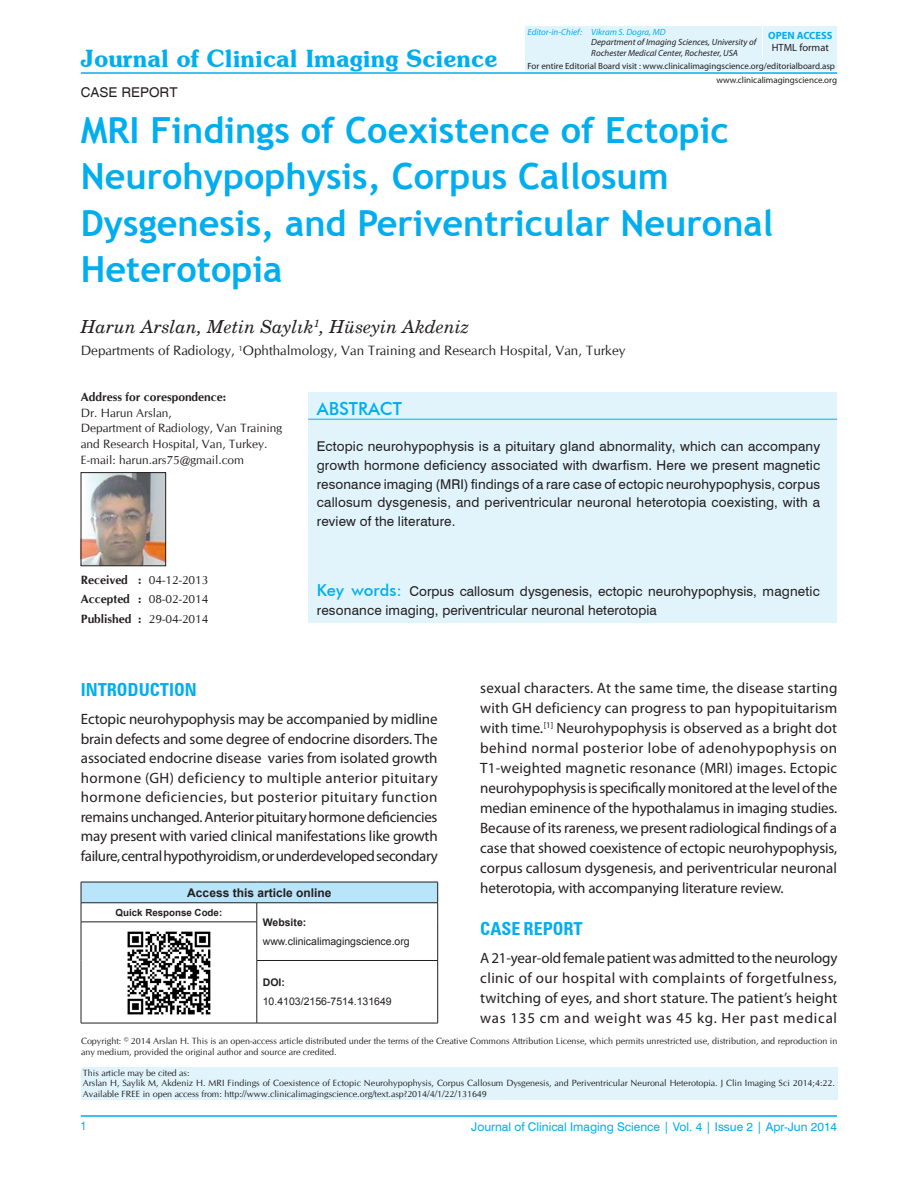
<style>
.page{position:relative;width:918px;height:1188px;background:#fff}
.page>*{position:absolute;margin:0;border:0;box-sizing:border-box;transform-origin:0 0}
.AT{font:700 36px/46.5px "Trebuchet MS";color:#00aeef}
.JCIS{font:600 24px "Souvenir IT Cby BT";color:#00aeef}
.AU{font:italic 18px "New Century Schlbk";color:#231f20}
.t1{font:700 condensed 18px "Zurich BT";color:#00aeef}
.ABSH{font:500 18px "Futura BT";color:#00aeef}
.TX{font:15px/20px "Myriad Pro";letter-spacing:-.01em;color:#231f20;text-align:justify}
.ABS{font:13.5px/18.9px "Swiss 721 BT";letter-spacing:.01em;color:#231f20;text-align:justify}
.KWD{font:13.5px/18.9px "Swiss 721 BT";letter-spacing:.005em;color:#231f20}
.AFF{font:13.5px "CG Omega";color:#231f20}
.AH{font:13.5px "Helvetica";color:#231f20}
.ADD{font:12px/15.6px "CG Omega";color:#231f20}
.VRF{font:12px "Swiss 721 BT";color:#00aeef}
.HIS{font:12px "CG Omega";color:#231f20}
.ATAO{font:700 12px "Arial";color:#231f20}
.HIS-2{font:700 12px "CG Omega";color:#231f20}
.V_FOLIO{font:condensed 12px "Helvetica";color:#00aeef}
.WEB{font:10.5px "Arial";color:#231f20}
.WEB-2{font:700 10.5px "Arial";color:#231f20}
.OA{font:700 10.5px "Myriad Pro";color:#00aeef}
.HF{font:10.5px "Myriad Pro";color:#231f20}
.QRC{font:700 9.75px "Arial";color:#231f20}
.HTC{font:9px/10.8px "CG Omega";color:#231f20}
.E_WEB{font:9px "Myriad Pro";color:#231f20}
.E_AFF{font:italic 9px "Myriad Pro";color:#231f20}
.E_AU{font:italic 9px "Myriad Pro";color:#00aeef}
.s1{font-weight:700}
.s2{font-weight:400}
.s3{font-family:"Futura BT";font-weight:500;font-size:16.5px;color:#00aeef}
.s4{font-style:italic}
</style>
<div class="page">
<hr style="left:81px;top:1116px;width:756px;height:1px;background:#00aeef">
<hr style="left:81px;top:72px;width:756px;height:2px;background:#00aeef">
<div style="left:308px;top:392px;width:529px;height:231px;background:#e1f4fc"></div>
<hr style="left:308px;top:419px;width:529px;height:1px;background:#00aeef">
<div style="left:525px;top:60px;width:312px;height:11px;background:#e1f4fc"></div>
<div style="left:525px;top:26px;width:237px;height:32px;background:#e1f4fc"></div>
<div style="left:764px;top:26px;width:73px;height:32px;background:#e1f4fc"></div>
<div style="left:81px;top:882px;width:357px;height:21px;background:#b9e5fa"></div>
<hr style="left:81px;top:882px;width:176px;height:1px;background:#231f20">
<hr style="left:257px;top:882px;width:181px;height:1px;background:#231f20">
<hr style="left:81px;top:903px;width:176px;height:1px;background:#231f20">
<svg style="left:81px;top:882px;width:1px;height:40px"></svg>
<hr style="left:257px;top:903px;width:181px;height:1px;background:#231f20">
<svg style="left:437px;top:882px;width:1px;height:40px"></svg>
<hr style="left:437px;top:922px;width:1px;height:38px;background:#231f20">
<hr style="left:81px;top:922px;width:176px;height:1px;background:#231f20">
<hr style="left:81px;top:922px;width:1px;height:38px;background:#231f20">
<hr style="left:81px;top:960px;width:1px;height:63px;background:#231f20">
<hr style="left:437px;top:961px;width:1px;height:62px;background:#231f20">
<hr style="left:257px;top:1023px;width:181px;height:1px;background:#231f20">
<svg style="left:257px;top:903px;width:1px;height:19px"></svg>
<hr style="left:257px;top:922px;width:1px;height:38px;background:#231f20">
<hr style="left:257px;top:961px;width:1px;height:62px;background:#231f20">
<hr style="left:81px;top:1023px;width:176px;height:1px;background:#231f20">
<hr style="left:257px;top:960px;width:181px;height:1px;background:#231f20">
<img style="left:127px;top:931px;width:84px;height:84px">
<div style="left:81px;top:1067px;width:756px;height:32px;background:#e1f4fc"></div>
<img style="left:83px;top:474px;width:81px;height:90px">
<div style="left:81px;top:472px;width:85px;height:94px;border:1px solid #231f20"></div>
<p class="JCIS" style="left:81px;top:44px;width:418px">Journal of Clinical Imaging Science</p>
<p class="AH" style="left:81px;top:85px;width:98px">CASE REPORT</p>
<p class="E_AU" style="left:528px;top:26px;width:140px">Editor‑in‑Chief: Vikram S. Dogra, MD</p>
<p class="E_AFF" style="left:591px;top:37px;width:167px">Department of Imaging Sciences, University of</p>
<p class="E_AFF" style="left:591px;top:48px;width:148px">Rochester Medical Center, Rochester, USA</p>
<p class="OA" style="left:768px;top:28px;width:66px">OPEN ACCESS</p>
<p class="HF" style="left:772px;top:41px;width:59px">HTML format</p>
<p class="E_WEB" style="left:528px;top:60px;width:309px">For entire Editorial Board visit : www.clinicalimagingscience.org/editorialboard.asp</p>
<p class="E_WEB" style="left:716px;top:74px;width:122px">www.clinicalimagingscience.org</p>
<p class="AT" style="left:81px;top:107px;width:694px">MRI Findings of Coexistence of Ectopic<br>Neurohypophysis, Corpus Callosum<br>Dysgenesis, and Periventricular Neuronal<br>Heterotopia</p>
<p class="AU" style="left:81px;top:316px;width:390px">Harun Arslan, Metin Saylık<sup>1</sup>, Hüseyin Akdeniz</p>
<p class="AFF" style="left:81px;top:343px;width:546px">Departments of Radiology, <sup>1</sup>Ophthalmology, Van Training and Research Hospital, Van, Turkey</p>
<p class="ADD" style="left:81px;top:390px;width:203px"><span class="s1">Address for corespondence:<br></span>Dr. Harun Arslan,<br>Department of Radiology, Van Training and Research Hospital, Van, Turkey.<br>E‑mail: harun.ars75@gmail.com</p>
<p class="HIS" style="left:81px;top:572px;width:129px"><span class="s1">Received :</span> 04-12-2013</p>
<p class="HIS" style="left:81px;top:592px;width:129px"><span class="s1">Accepted :</span> 08-02-2014</p>
<p class="HIS-2" style="left:81px;top:612px;width:129px">Published : <span class="s2">29-04-2014</span></p>
<p class="ABSH" style="left:317px;top:397px;width:87px">ABSTRACT</p>
<p class="ABS" style="left:317px;top:436px;width:505px">Ectopic neurohypophysis is a pituitary gland abnormality, which can accompany growth hormone deficiency associated with dwarfism. Here we present magnetic resonance imaging (MRI) findings of a rare case of ectopic neurohypophysis, corpus callosum dysgenesis, and periventricular neuronal heterotopia coexisting, with a review of the literature.</p>
<p class="KWD" style="left:317px;top:582px;width:505px"><span class="s3">Key words:</span> Corpus callosum dysgenesis, ectopic neurohypophysis, magnetic resonance imaging, periventricular neuronal heterotopia</p>
<h1 class="t1" style="left:81px;top:679px;width:117px">INTRODUCTION</h1>
<p class="TX" style="left:81px;top:709px;width:359px;line-height:19.5px">Ectopic neurohypophysis may be accompanied by midline brain defects and some degree of endocrine disorders. The associated endocrine disease varies from isolated growth hormone (GH) deficiency to multiple anterior pituitary hormone deficiencies, but posterior pituitary function remains unchanged. Anterior pituitary hormone deficiencies may present with varied clinical manifestations like growth failure, central hypothyroidism, or underdeveloped secondary</p>
<p class="ATAO" style="left:187px;top:885px;width:146px">Access this article online</p>
<p class="QRC" style="left:116px;top:906px;width:108px">Quick Response Code:</p>
<p class="WEB-2" style="left:263px;top:915px;width:45px">Website:</p>
<p class="WEB" style="left:263px;top:934px;width:149px">www.clinicalimagingscience.org</p>
<p class="WEB-2" style="left:263px;top:976px;width:24px">DOI:</p>
<p class="WEB" style="left:263px;top:994px;width:131px">10.4103/2156-7514.131649</p>
<p class="TX" style="left:480px;top:678px;width:359px">sexual characters. At the same time, the disease starting with GH deficiency can progress to pan hypopituitarism with time<span class="s4">.</span><sup>[1]</sup> Neurohypophysis is observed as a bright dot behind normal posterior lobe of adenohypophysis on T1‑weighted magnetic resonance (MRI) images. Ectopic neurohypophysis is specifically monitored at the level of the median eminence of the hypothalamus in imaging studies.<br>Because of its rareness, we presentradiological findings of a case that showed coexistence of ectopic neurohypophysis, corpus callosum dysgenesis, and periventricular neuronal heterotopia, with accompanying literature review.</p>
<h1 class="t1" style="left:480px;top:917px;width:104px">CASE REPORT</h1>
<p class="TX" style="left:480px;top:948px;width:359px">A 21‑year‑old female patient was admitted to the neurology clinic of our hospital with complaints of forgetfulness, twitching of eyes, and short stature. The patient’s height was 135 cm and weight was 45 kg. Her past medical</p>
<p class="HTC" style="left:81px;top:1036px;width:758px">Copyright: © 2014 Arslan H. This is an open‑access article distributed under the terms of the Creative Commons Attribution License, which permits unrestricted use, distribution, and reproduction in any medium, provided the original author and source are credited.</p>
<p class="HTC" style="left:83px;top:1067px;width:108px">This article may be cited as:</p>
<p class="HTC" style="left:83px;top:1078px;width:754px">Arslan H, Saylik M, Akdeniz H. MRI Findings of Coexistence of Ectopic Neurohypophysis, Corpus Callosum Dysgenesis, and Periventricular Neuronal Heterotopia. J Clin Imaging Sci 2014;4:22.<br>Available FREE in open access from: http://www.clinicalimagingscience.org/text.asp?2014/4/1/22/131649</p>
<p class="V_FOLIO" style="left:81px;top:1119px;width:7px">1</p>
<p class="VRF" style="left:471px;top:1119px;width:367px">Journal of Clinical Imaging Science | Vol. 4 | Issue 2 | Apr-Jun 2014</p>
</div>
